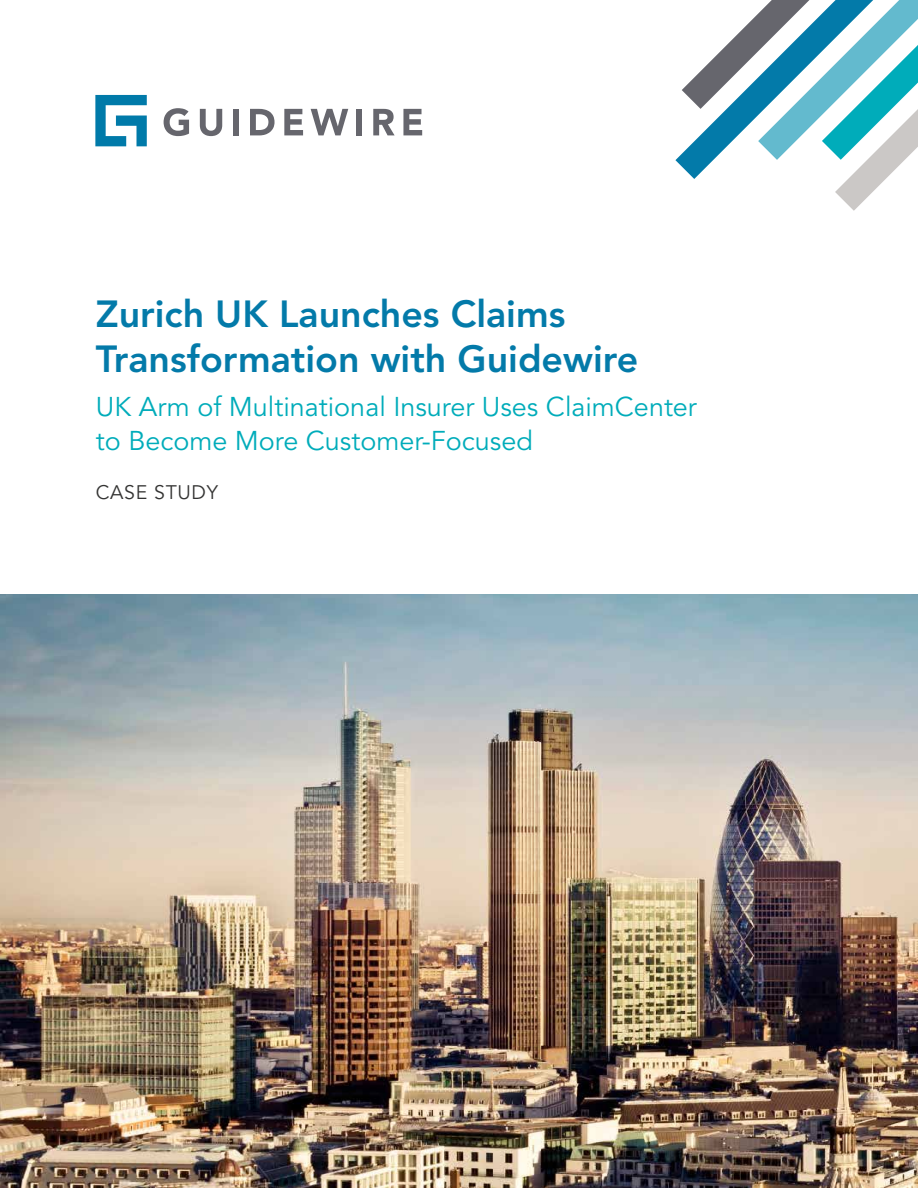
<style>
.page{position:relative;width:918px;height:1188px;background:#fff}
.page>*{position:absolute;margin:0;border:0;box-sizing:border-box;transform-origin:0 0}
.t1{font:800 37.5px/45px "Avenir LT Std";color:#037aa9}
.t2{font:27px/34.5px "Avenir LT Std";color:#00acba}
.t3{font:19.5px "Avenir LT Std";letter-spacing:.035em;color:#343433}
</style>
<div class="page">
<svg style="left:164px;top:108px;width:25px;height:28px"></svg>
<svg style="left:200px;top:109px;width:22px;height:27px"></svg>
<div style="left:233px;top:109px;width:6px;height:26px;background:#66666d"></div>
<svg style="left:250px;top:109px;width:25px;height:26px"></svg>
<svg style="left:284px;top:109px;width:19px;height:26px"></svg>
<svg style="left:311px;top:109px;width:37px;height:26px"></svg>
<div style="left:356px;top:109px;width:6px;height:26px;background:#66666d"></div>
<svg style="left:373px;top:109px;width:22px;height:26px"></svg>
<svg style="left:403px;top:109px;width:19px;height:26px"></svg>
<svg style="left:95px;top:95px;width:52px;height:51px"></svg>
<svg style="left:675px;top:0;width:243px;height:211px"></svg>
<img style="left:0;top:594px;width:918px;height:594px">
<h1 class="t1" style="left:96px;top:292px;width:544px">Zurich UK Launches Claims<br>Transformation with Guidewire</h1>
<p class="t2" style="left:96px;top:390px;width:603px">UK Arm of Multinational Insurer Uses ClaimCenter to Become More Customer-Focused</p>
<p class="t3" style="left:96px;top:481px;width:124px">CASE STUDY</p>
</div>
